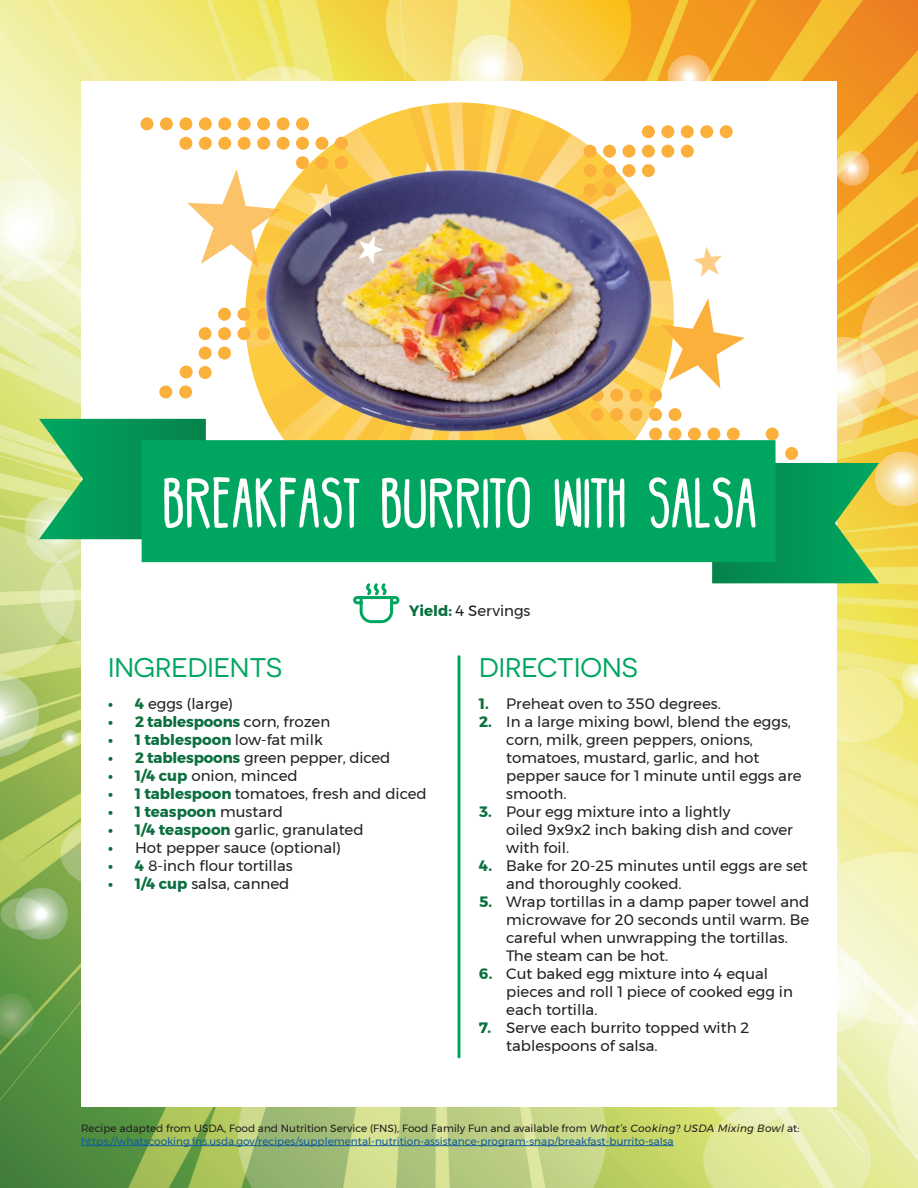
<style>
.page{position:relative;width:918px;height:1188px;background:#fff}
.page>*{position:absolute;margin:0;border:0;box-sizing:border-box;transform-origin:0 0}
.t1{font:51px "BELLABOO";color:#fff}
.t2{font:27px "Novecentosanswide";color:#00a660}
.t3{font:15px/18px "Montserrat";color:#231f20}
.t4{font:700 15px "Montserrat";color:#0b6f3e}
.t5{font:10.5px/12.6px "Montserrat";color:#135e9a}
.s1{font-weight:700;color:#0b6f3e}
.s2{font-weight:400;color:#231f20}
.s3{color:#231f20}
.s4{font-style:italic;color:#231f20}
</style>
<div class="page">
<img style="left:0;top:0;width:918px;height:1188px">
<div style="left:81px;top:81px;width:756px;height:1026px;background:#fff"></div>
<div style="left:707px;top:428px;width:13px;height:13px;background:#fbb03b;border-radius:50%"></div>
<div style="left:785px;top:447px;width:13px;height:13px;background:#fbb03b;border-radius:50%"></div>
<div style="left:727px;top:428px;width:13px;height:13px;background:#fbb03b;border-radius:50%"></div>
<div style="left:766px;top:428px;width:13px;height:13px;background:#fbb03b;border-radius:50%"></div>
<div style="left:141px;top:117px;width:12px;height:13px;background:#fbb03b;border-radius:50%"></div>
<div style="left:179px;top:117px;width:13px;height:13px;background:#fbb03b;border-radius:50%"></div>
<div style="left:218px;top:117px;width:13px;height:13px;background:#fbb03b;border-radius:50%"></div>
<div style="left:179px;top:137px;width:13px;height:13px;background:#fbb03b;border-radius:50%"></div>
<div style="left:218px;top:137px;width:13px;height:13px;background:#fbb03b;border-radius:50%"></div>
<div style="left:160px;top:117px;width:13px;height:13px;background:#fbb03b;border-radius:50%"></div>
<div style="left:199px;top:117px;width:13px;height:13px;background:#fbb03b;border-radius:50%"></div>
<div style="left:199px;top:137px;width:13px;height:13px;background:#fbb03b;border-radius:50%"></div>
<div style="left:700px;top:125px;width:13px;height:13px;background:#fbb03b;border-radius:50%"></div>
<div style="left:720px;top:125px;width:13px;height:13px;background:#fbb03b;border-radius:50%"></div>
<hr style="left:458px;top:657px;width:2px;height:400px;background:#00a660">
<div style="left:218px;top:327px;width:13px;height:13px;background:#fbb03b;border-radius:50%"></div>
<div style="left:218px;top:308px;width:13px;height:13px;background:#fbb03b;border-radius:50%"></div>
<div style="left:179px;top:385px;width:13px;height:13px;background:#fbb03b;border-radius:50%"></div>
<div style="left:159px;top:385px;width:13px;height:13px;background:#fbb03b;border-radius:50%"></div>
<div style="left:218px;top:347px;width:13px;height:13px;background:#fbb03b;border-radius:50%"></div>
<div style="left:199px;top:366px;width:13px;height:13px;background:#fbb03b;border-radius:50%"></div>
<div style="left:199px;top:327px;width:13px;height:13px;background:#fbb03b;border-radius:50%"></div>
<div style="left:199px;top:347px;width:13px;height:13px;background:#fbb03b;border-radius:50%"></div>
<div style="left:180px;top:366px;width:13px;height:12px;background:#fbb03b;border-radius:50%"></div>
<hr style="left:81px;top:1145px;width:593px;height:1px;background:#135e9a">
<svg style="left:353px;top:583px;width:47px;height:41px"></svg>
<img style="left:237px;top:118px;width:470px;height:322px">
<svg style="left:187px;top:169px;width:94px;height:99px"></svg>
<svg style="left:661px;top:298px;width:84px;height:91px"></svg>
<svg style="left:693px;top:246px;width:29px;height:31px"></svg>
<svg style="left:309px;top:183px;width:32px;height:34px"></svg>
<svg style="left:358px;top:235px;width:25px;height:29px"></svg>
<svg style="left:39px;top:419px;width:167px;height:120px;background:#2ca762"></svg>
<svg style="left:712px;top:463px;width:167px;height:120px;background:#30a353"></svg>
<div style="left:142px;top:440px;width:634px;height:122px;background:#00a660"></div>
<h1 class="t1" style="left:162px;top:470px;width:597px">BREAKFAST BURRITO WITH SALSA</h1>
<p class="t3" style="left:409px;top:602px;width:123px"><span class="s1">Yield:</span> 4 Servings</p>
<h2 class="t2" style="left:108px;top:652px;width:176px">INGREDIENTS</h2>
<p class="t3" style="left:108px;top:694px;width:127px"><span class="s1">• 4</span> eggs (large)</p>
<p class="t4" style="left:108px;top:709px;width:224px">• 2 tablespoons <span class="s2">corn, frozen</span></p>
<p class="t4" style="left:108px;top:727px;width:216px">• 1 tablespoon <span class="s2">low-fat milk</span></p>
<p class="t3" style="left:108px;top:748px;width:284px"><span class="s1">• 2 tablespoons</span> green pepper, diced</p>
<p class="t3" style="left:108px;top:766px;width:191px"><span class="s1">• 1/4 cup</span> onion, minced</p>
<p class="t3" style="left:108px;top:784px;width:320px"><span class="s1">• 1 tablespoon</span> tomatoes, fresh and diced</p>
<p class="t4" style="left:108px;top:799px;width:177px">• 1 teaspoon <span class="s2">mustard</span></p>
<p class="t3" style="left:108px;top:820px;width:257px"><span class="s1">• 1/4 teaspoon</span> garlic, granulated</p>
<p class="t3" style="left:108px;top:838px;width:234px"><span class="s1">•</span> Hot pepper sauce (optional)</p>
<p class="t3" style="left:108px;top:856px;width:186px"><span class="s1">• 4</span> 8-inch flour tortillas</p>
<p class="t3" style="left:108px;top:874px;width:183px"><span class="s1">• 1/4 cup</span> salsa, canned</p>
<h2 class="t2" style="left:479px;top:652px;width:160px">DIRECTIONS</h2>
<p class="t3" style="left:479px;top:694px;width:243px"><span class="s1">1.</span> Preheat oven to 350 degrees.</p>
<p class="t3" style="left:506px;top:712px;width:297px;text-indent:-27px"><span class="s1">2.</span> In a large mixing bowl, blend the eggs, corn, milk, green peppers, onions, tomatoes, mustard, garlic, and hot pepper sauce for 1 minute until eggs are smooth.</p>
<p class="t3" style="left:506px;top:802px;width:288px;text-indent:-27px"><span class="s1">3.</span> Pour egg mixture into a lightly<br>oiled 9x9x2 inch baking dish and cover with foil.</p>
<p class="t3" style="left:506px;top:856px;width:303px;text-indent:-27px"><span class="s1">4.</span> Bake for 20-25 minutes until eggs are set and thoroughly cooked.</p>
<p class="t3" style="left:506px;top:892px;width:305px;text-indent:-27px"><span class="s1">5.</span> Wrap tortillas in a damp paper towel and microwave for 20 seconds until warm. Be careful when unwrapping the tortillas.<br>The steam can be hot.</p>
<p class="t3" style="left:506px;top:964px;width:288px;text-indent:-27px"><span class="s1">6.</span> Cut baked egg mixture into 4 equal pieces and roll 1 piece of cooked egg in each tortilla.</p>
<p class="t3" style="left:506px;top:1018px;width:244px;text-indent:-27px"><span class="s1">7.</span> Serve each burrito topped with 2 tablespoons of salsa.</p>
<p class="t5" style="left:81px;top:1122px;width:720px"><span class="s3">Recipe adapted from USDA, Food and Nutrition Service (FNS), Food Family Fun and available from</span> <span class="s4">What’s Cooking? USDA Mixing Bowl</span> <span class="s3">at: </span>https://whatscooking.fns.usda.gov/recipes/supplemental-nutrition-assistance-program-snap/breakfast-burrito-salsa</p>
</div>
